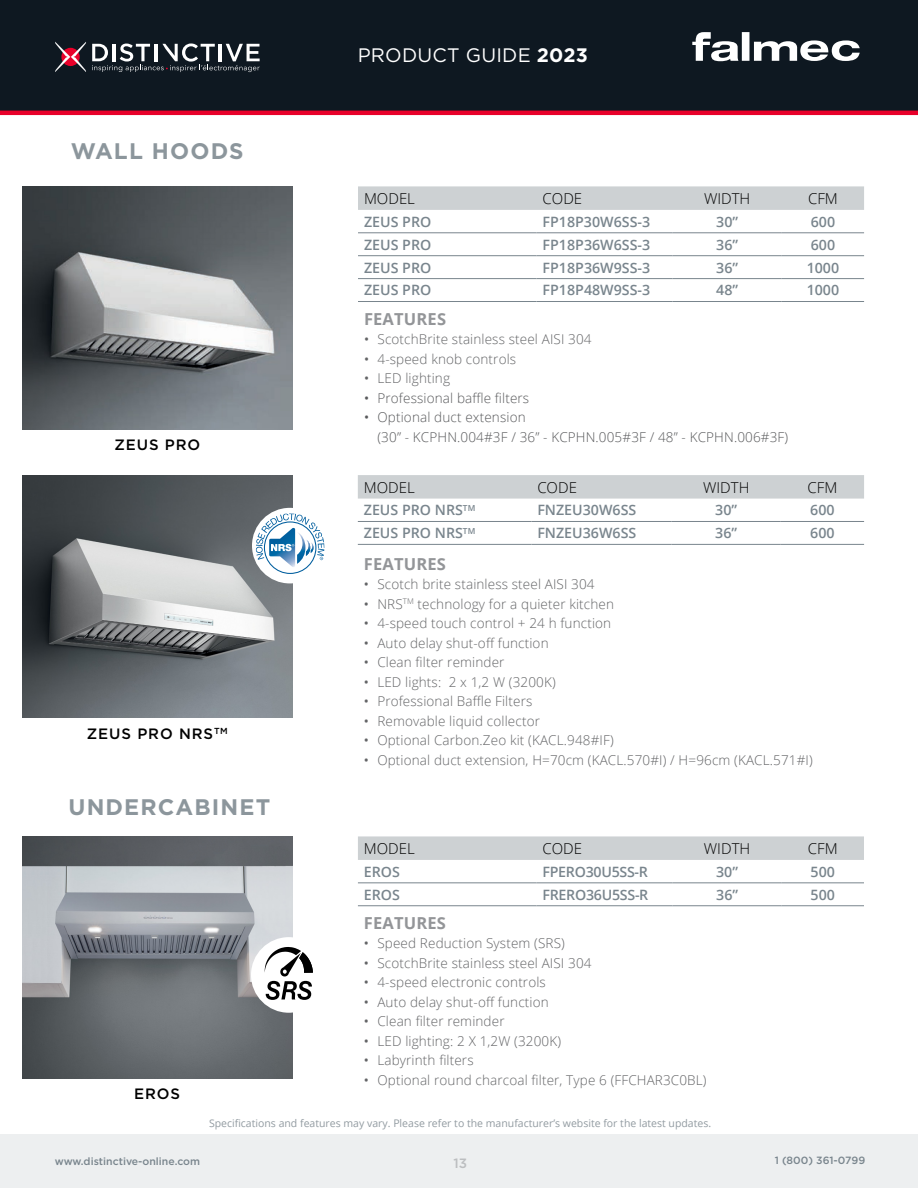
<style>
.page{position:relative;width:918px;height:1188px;background:#fff}
.page>*{position:absolute;margin:0;border:0;box-sizing:border-box;transform-origin:0 0}
.t1{font:700 22.5px "Gotham";letter-spacing:.05em;color:#8c969c}
.t2{font:19.5px "Gotham";letter-spacing:.01em;color:#fff}
.t3{font:700 16.5px "Open Sans";letter-spacing:.01em;color:#939598}
.t4{font:300 15px "Open Sans";color:#000}
.t5{font:500 15px "Gotham";letter-spacing:.06em;color:#000}
.t6{font:600 14.25px "Open Sans";color:#79858d}
.t7{font:600 14.25px "Open Sans";letter-spacing:-.02em;color:#79858d}
.t8{font:300 13.5px "Open Sans";letter-spacing:.01em;color:#636466}
.t9{font:300 13.5px/19.5px "Open Sans";letter-spacing:.01em;color:#58595b}
.t10{font:500 13.5px "Gotham";color:#bcbec0}
.t11{font:10.5px "Open Sans";color:#929ba1}
.t12{font:500 10.5px "Gotham";color:#79858d}
.s1{font-weight:700}
.s2{font-weight:400}
</style>
<div class="page">
<div style="left:0;top:0;width:918px;height:111px;background:#0e1821"></div>
<hr style="left:0;top:111px;width:918px;height:4px;background:#e8002a">
<svg style="left:55px;top:42px;width:31px;height:30px"></svg>
<svg style="left:92px;top:43px;width:168px;height:29px"></svg>
<svg style="left:692px;top:32px;width:168px;height:29px"></svg>
<div style="left:0;top:1135px;width:918px;height:53px;background:#edeff0"></div>
<div style="left:358px;top:475px;width:506px;height:24px;background:#cdd1d3"></div>
<hr style="left:358px;top:521px;width:173px;height:1px;background:#79858d">
<hr style="left:531px;top:521px;width:141px;height:1px;background:#79858d">
<hr style="left:672px;top:521px;width:109px;height:1px;background:#79858d">
<hr style="left:781px;top:521px;width:83px;height:1px;background:#79858d">
<hr style="left:358px;top:544px;width:173px;height:1px;background:#79858d">
<hr style="left:531px;top:544px;width:141px;height:1px;background:#79858d">
<hr style="left:672px;top:544px;width:109px;height:1px;background:#79858d">
<hr style="left:781px;top:544px;width:83px;height:1px;background:#79858d">
<img style="left:22px;top:475px;width:270px;height:242px">
<div style="left:252px;top:508px;width:76px;height:75px;background:#fff;border-radius:50%"></div>
<svg style="left:256px;top:513px;width:69px;height:62px"></svg>
<img style="left:22px;top:836px;width:270px;height:243px">
<div style="left:358px;top:836px;width:506px;height:24px;background:#cdd1d3"></div>
<hr style="left:358px;top:905px;width:179px;height:1px;background:#79858d">
<hr style="left:537px;top:905px;width:136px;height:1px;background:#79858d">
<hr style="left:673px;top:905px;width:109px;height:1px;background:#79858d">
<hr style="left:782px;top:905px;width:82px;height:1px;background:#79858d">
<hr style="left:358px;top:882px;width:179px;height:1px;background:#79858d">
<hr style="left:537px;top:882px;width:136px;height:1px;background:#79858d">
<hr style="left:673px;top:882px;width:109px;height:1px;background:#79858d">
<hr style="left:782px;top:882px;width:82px;height:1px;background:#79858d">
<div style="left:251px;top:937px;width:76px;height:76px;background:#fff;border-radius:50%"></div>
<svg style="left:265px;top:947px;width:48px;height:53px"></svg>
<div style="left:358px;top:186px;width:506px;height:24px;background:#cdd1d3"></div>
<hr style="left:358px;top:232px;width:179px;height:1px;background:#79858d">
<hr style="left:537px;top:232px;width:136px;height:1px;background:#79858d">
<hr style="left:673px;top:232px;width:109px;height:1px;background:#79858d">
<hr style="left:782px;top:232px;width:82px;height:1px;background:#79858d">
<hr style="left:358px;top:255px;width:179px;height:1px;background:#79858d">
<hr style="left:537px;top:255px;width:136px;height:1px;background:#79858d">
<hr style="left:673px;top:255px;width:109px;height:1px;background:#79858d">
<hr style="left:782px;top:255px;width:82px;height:1px;background:#79858d">
<hr style="left:358px;top:278px;width:179px;height:1px;background:#79858d">
<hr style="left:537px;top:278px;width:136px;height:1px;background:#79858d">
<hr style="left:673px;top:278px;width:109px;height:1px;background:#79858d">
<hr style="left:782px;top:278px;width:82px;height:1px;background:#79858d">
<hr style="left:358px;top:301px;width:179px;height:1px;background:#79858d">
<hr style="left:537px;top:301px;width:136px;height:1px;background:#79858d">
<hr style="left:673px;top:301px;width:109px;height:1px;background:#79858d">
<hr style="left:782px;top:301px;width:82px;height:1px;background:#79858d">
<img style="left:22px;top:186px;width:270px;height:243px">
<h1 class="t1" style="left:71px;top:136px;width:174px">WALL HOODS</h1>
<p class="t5" style="left:114px;top:435px;width:87px">ZEUS PRO</p>
<p class="t5" style="left:87px;top:724px;width:142px">ZEUS PRO NRS<sup>TM</sup></p>
<h1 class="t1" style="left:69px;top:793px;width:203px">UNDERCABINET</h1>
<p class="t5" style="left:134px;top:1084px;width:47px">EROS</p>
<h2 class="t2" style="left:358px;top:42px;width:232px">PRODUCT GUIDE <span class="s1">2023</span></h2>
<p class="t4" style="left:364px;top:188px;width:52px">MODEL</p>
<p class="t4" style="left:543px;top:188px;width:41px">CODE</p>
<p class="t4" style="left:704px;top:188px;width:48px">WIDTH</p>
<p class="t4" style="left:808px;top:188px;width:31px">CFM</p>
<p class="t6" style="left:364px;top:212px;width:69px">ZEUS PRO</p>
<p class="t6" style="left:543px;top:212px;width:109px">FP18P30W6SS-3</p>
<p class="t6" style="left:716px;top:212px;width:23px">30”</p>
<p class="t6" style="left:811px;top:212px;width:26px">600</p>
<p class="t6" style="left:364px;top:235px;width:69px">ZEUS PRO</p>
<p class="t6" style="left:543px;top:235px;width:109px">FP18P36W6SS-3</p>
<p class="t6" style="left:716px;top:235px;width:23px">36”</p>
<p class="t6" style="left:811px;top:235px;width:26px">600</p>
<p class="t6" style="left:364px;top:258px;width:69px">ZEUS PRO</p>
<p class="t6" style="left:543px;top:258px;width:109px">FP18P36W9SS-3</p>
<p class="t6" style="left:716px;top:258px;width:23px">36”</p>
<p class="t6" style="left:807px;top:258px;width:34px">1000</p>
<p class="t6" style="left:364px;top:281px;width:69px">ZEUS PRO</p>
<p class="t6" style="left:543px;top:281px;width:109px">FP18P48W9SS-3</p>
<p class="t6" style="left:716px;top:281px;width:23px">48”</p>
<p class="t6" style="left:807px;top:281px;width:34px">1000</p>
<p class="t3" style="left:364px;top:307px;width:84px">FEATURES</p>
<p class="t8" style="left:364px;top:330px;width:229px"><span class="s2">•</span> ScotchBrite stainless steel AISI 304</p>
<p class="t8" style="left:364px;top:349px;width:154px"><span class="s2">•</span> 4-speed knob controls</p>
<p class="t8" style="left:364px;top:369px;width:88px"><span class="s2">•</span> LED lighting</p>
<p class="t9" style="left:364px;top:388px;width:167px"><span class="s2">•</span> Professional baffle filters</p>
<p class="t9" style="left:378px;top:407px;width:412px;text-indent:-14px"><span class="s2">•</span> Optional duct extension<br>(30” - KCPHN.004#3F / 36” - KCPHN.005#3F / 48” - KCPHN.006#3F)</p>
<p class="t4" style="left:364px;top:477px;width:52px">MODEL</p>
<p class="t4" style="left:537px;top:477px;width:41px">CODE</p>
<p class="t4" style="left:703px;top:477px;width:48px">WIDTH</p>
<p class="t4" style="left:808px;top:477px;width:31px">CFM</p>
<p class="t6" style="left:364px;top:501px;width:113px">ZEUS PRO NRS<sup>TM</sup></p>
<p class="t6" style="left:537px;top:501px;width:101px">FNZEU30W6SS</p>
<p class="t6" style="left:715px;top:501px;width:23px">30”</p>
<p class="t6" style="left:810px;top:501px;width:26px">600</p>
<p class="t6" style="left:364px;top:523px;width:113px">ZEUS PRO NRS<sup>TM</sup></p>
<p class="t6" style="left:537px;top:523px;width:101px">FNZEU36W6SS</p>
<p class="t6" style="left:715px;top:523px;width:23px">36”</p>
<p class="t6" style="left:810px;top:523px;width:26px">600</p>
<p class="t3" style="left:364px;top:552px;width:84px">FEATURES</p>
<p class="t8" style="left:364px;top:575px;width:232px"><span class="s2">•</span> Scotch brite stainless steel AISI 304</p>
<p class="t8" style="left:364px;top:595px;width:252px"><span class="s2">•</span> NRS<sup>TM</sup> technology for a quieter kitchen</p>
<p class="t8" style="left:364px;top:614px;width:249px"><span class="s2">•</span> 4-speed touch control + 24 h function</p>
<p class="t8" style="left:364px;top:634px;width:186px"><span class="s2">•</span> Auto delay shut-off function</p>
<p class="t8" style="left:364px;top:653px;width:142px"><span class="s2">•</span> Clean filter reminder</p>
<p class="t8" style="left:364px;top:673px;width:193px"><span class="s2">•</span> LED lights: 2 x 1,2 W (3200K)</p>
<p class="t8" style="left:364px;top:692px;width:170px"><span class="s2">•</span> Professional Baffle Filters</p>
<p class="t8" style="left:364px;top:712px;width:178px"><span class="s2">•</span> Removable liquid collector</p>
<p class="t8" style="left:364px;top:731px;width:251px"><span class="s2">•</span> Optional Carbon.Zeo kit (KACL.948#IF)</p>
<p class="t8" style="left:364px;top:751px;width:450px"><span class="s2">•</span> Optional duct extension, H=70cm (KACL.570#I) / H=96cm (KACL.571#I)</p>
<p class="t4" style="left:364px;top:838px;width:52px">MODEL</p>
<p class="t4" style="left:543px;top:838px;width:41px">CODE</p>
<p class="t4" style="left:704px;top:838px;width:48px">WIDTH</p>
<p class="t4" style="left:808px;top:838px;width:31px">CFM</p>
<p class="t6" style="left:364px;top:862px;width:38px">EROS</p>
<p class="t7" style="left:543px;top:862px;width:107px">FPERO30U5SS-R</p>
<p class="t6" style="left:716px;top:862px;width:23px">30”</p>
<p class="t6" style="left:811px;top:862px;width:26px">500</p>
<p class="t6" style="left:364px;top:885px;width:38px">EROS</p>
<p class="t7" style="left:543px;top:885px;width:107px">FRERO36U5SS-R</p>
<p class="t6" style="left:716px;top:885px;width:23px">36”</p>
<p class="t6" style="left:811px;top:885px;width:26px">500</p>
<p class="t3" style="left:364px;top:911px;width:84px">FEATURES</p>
<p class="t8" style="left:364px;top:934px;width:202px"><span class="s2">•</span> Speed Reduction System (SRS)</p>
<p class="t8" style="left:364px;top:954px;width:229px"><span class="s2">•</span> ScotchBrite stainless steel AISI 304</p>
<p class="t8" style="left:364px;top:973px;width:183px"><span class="s2">•</span> 4-speed electronic controls</p>
<p class="t8" style="left:364px;top:993px;width:186px"><span class="s2">•</span> Auto delay shut-off function</p>
<p class="t8" style="left:364px;top:1012px;width:142px"><span class="s2">•</span> Clean filter reminder</p>
<p class="t8" style="left:364px;top:1032px;width:199px"><span class="s2">•</span> LED lighting: 2 X 1,2W (3200K)</p>
<p class="t8" style="left:364px;top:1051px;width:111px"><span class="s2">•</span> Labyrinth filters</p>
<p class="t8" style="left:364px;top:1071px;width:344px"><span class="s2">•</span> Optional round charcoal filter, Type 6 (FFCHAR3C0BL)</p>
<p class="t11" style="left:209px;top:1116px;width:504px">Specifications and features may vary. Please refer to the manufacturer’s website for the latest updates.</p>
<p class="t12" style="left:55px;top:1154px;width:147px">www.distinctive-online.com</p>
<p class="t12" style="left:775px;top:1153px;width:92px">1 (800) 361-0799</p>
<p class="t10" style="left:453px;top:1154px;width:15px">13</p>
</div>
